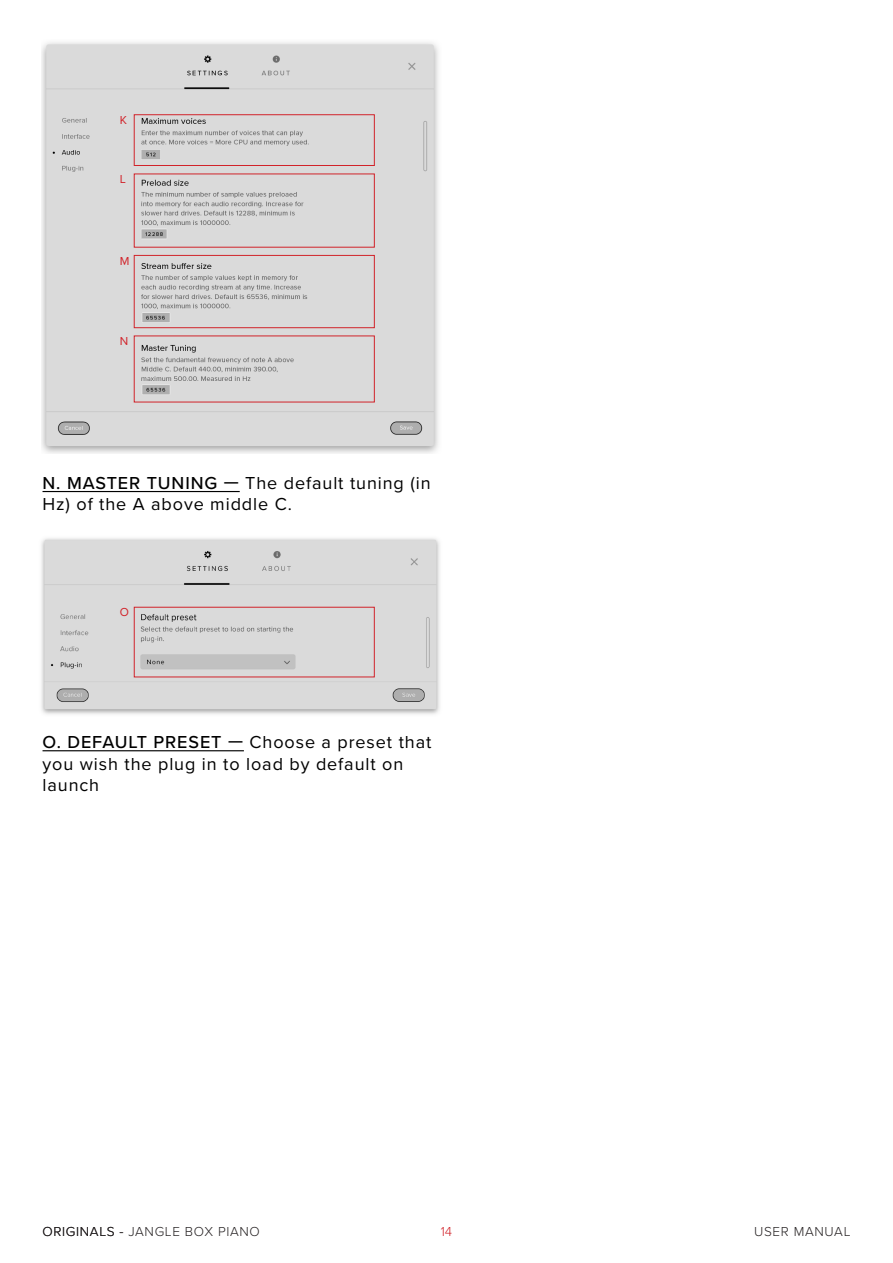
<style>
.page{position:relative;width:893px;height:1263px;background:#fff}
.page>*{position:absolute;margin:0;border:0;box-sizing:border-box;transform-origin:0 0}
.Main_body_BOLD{font:18px/21.6px "Proxima Nova";letter-spacing:.05em;color:#000}
.t1{font:300 13.5px "Proxima Nova";letter-spacing:.05em;color:#231f20}
.t2{font:300 13.5px "Proxima Nova";color:#d1232a}
.Main_body{font:12px "Proxima Nova";color:#d1232a}
.s1{font-weight:500}
</style>
<div class="page">
<hr style="left:43px;top:491px;width:197px;height:1px;background:#000">
<hr style="left:43px;top:750px;width:201px;height:1px;background:#000">
<img style="left:41px;top:538px;width:399px;height:176px">
<div style="left:134px;top:607px;width:241px;height:70px;border:1px solid #d1232a"></div>
<img style="left:41px;top:42px;width:398px;height:412px">
<div style="left:134px;top:114px;width:241px;height:52px;border:1px solid #d1232a"></div>
<div style="left:134px;top:174px;width:241px;height:74px;border:1px solid #d1232a"></div>
<div style="left:134px;top:255px;width:241px;height:73px;border:1px solid #d1232a"></div>
<p class="Main_body" style="left:120px;top:111px;width:9px">K</p>
<p class="Main_body" style="left:120px;top:170px;width:8px">L</p>
<p class="Main_body" style="left:120px;top:252px;width:11px">M</p>
<p class="Main_body" style="left:120px;top:332px;width:10px">N</p>
<p class="Main_body_BOLD" style="left:43px;top:471px;width:390px"><span class="s1">N. MASTER TUNING —</span> The default tuning (in<br>Hz) of the A above middle C.</p>
<p class="Main_body" style="left:120px;top:603px;width:11px">O</p>
<p class="Main_body_BOLD" style="left:43px;top:730px;width:390px"><span class="s1">O. DEFAULT PRESET —</span> Choose a preset that you wish the plug in to load by default on launch</p>
<p class="t1" style="left:43px;top:1221px;width:219px">ORIGINALS - JANGLE BOX PIANO</p>
<p class="t2" style="left:441px;top:1221px;width:13px">14</p>
<p class="t1" style="left:754px;top:1221px;width:98px">USER MANUAL</p>
</div>
